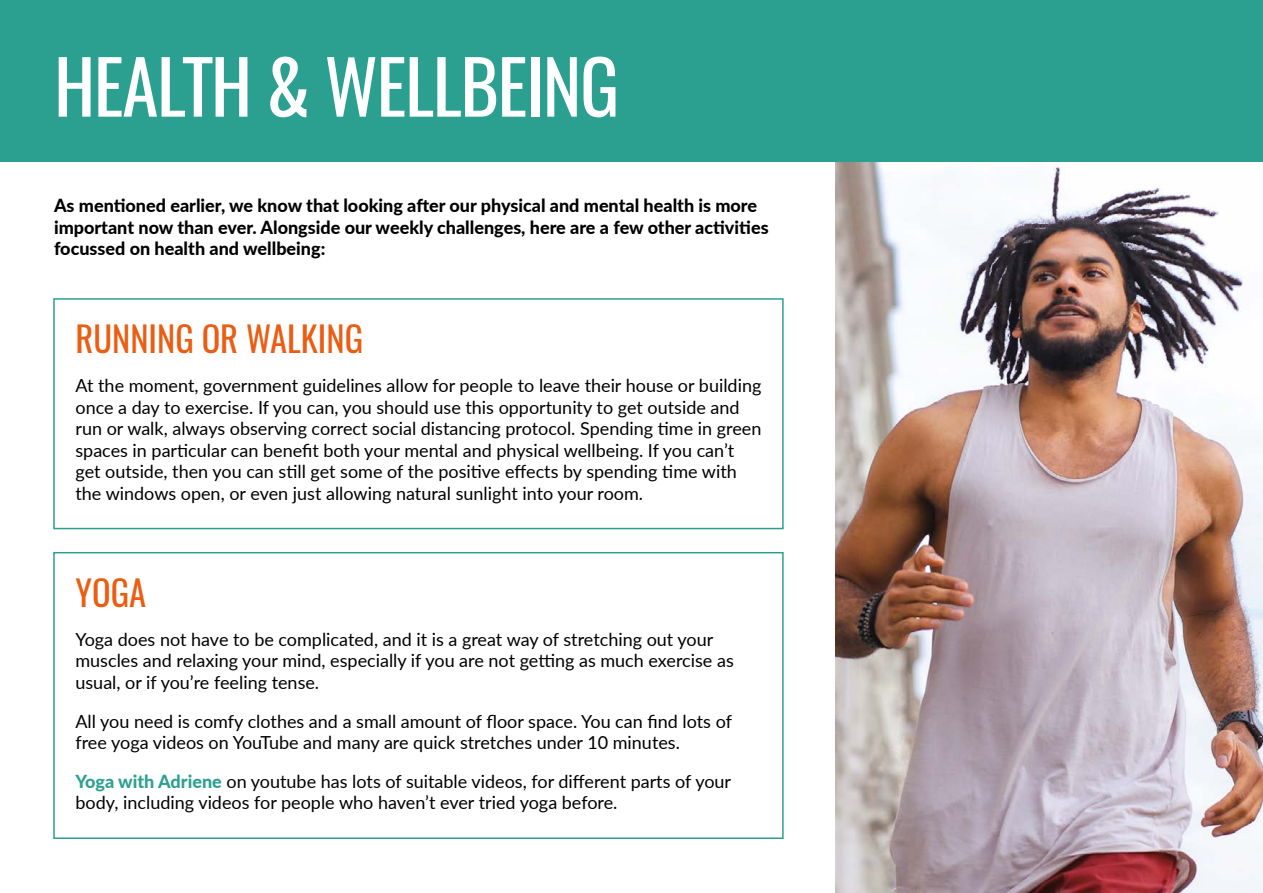
<style>
.page{position:relative;width:1263px;height:893px;background:#fff}
.page>*{position:absolute;margin:0;border:0;box-sizing:border-box;transform-origin:0 0}
.t1{font:73.5px "Oswald";letter-spacing:-.02em;color:#fff}
.t2{font:34.5px "Oswald";color:#eb5d13}
.t3{font:18px/21.6px "Lato";color:#000}
.t4{font:800 18px/21.6px "Lato";color:#000}
.s1{font-weight:800;color:#2ca090}
</style>
<div class="page">
<img style="left:836px;top:162px;width:427px;height:731px">
<div style="left:0;top:0;width:1263px;height:162px;background:#2ca090"></div>
<div style="left:53px;top:298px;width:731px;height:231px;border:2px solid #2ca090"></div>
<div style="left:53px;top:552px;width:731px;height:287px;border:2px solid #2ca090"></div>
<h1 class="t1" style="left:54px;top:36px;width:567px">HEALTH &amp; WELLBEING</h1>
<p class="t4" style="left:54px;top:194px;width:716px">As mentioned earlier, we know that looking after our physical and mental health is more important now than ever. Alongside our weekly challenges, here are a few other activities focussed on health and wellbeing:</p>
<h2 class="t2" style="left:75px;top:315px;width:289px">RUNNING OR WALKING</h2>
<p class="t3" style="left:75px;top:374px;width:687px">At the moment, government guidelines allow for people to leave their house or building once a day to exercise. If you can, you should use this opportunity to get outside and run or walk, always observing correct social distancing protocol. Spending time in green spaces in particular can benefit both your mental and physical wellbeing. If you can’t get outside, then you can still get some of the positive effects by spending time with the windows open, or even just allowing natural sunlight into your room.</p>
<h2 class="t2" style="left:75px;top:569px;width:72px">YOGA</h2>
<p class="t3" style="left:75px;top:628px;width:660px">Yoga does not have to be complicated, and it is a great way of stretching out your muscles and relaxing your mind, especially if you are not getting as much exercise as usual, or if you’re feeling tense.</p>
<p class="t3" style="left:75px;top:709px;width:658px">All you need is comfy clothes and a small amount of floor space. You can find lots of free yoga videos on YouTube and many are quick stretches under 10 minutes.</p>
<p class="t3" style="left:75px;top:770px;width:657px"><span class="s1">Yoga with Adriene</span> on youtube has lots of suitable videos, for different parts of your body, including videos for people who haven’t ever tried yoga before.</p>
</div>
